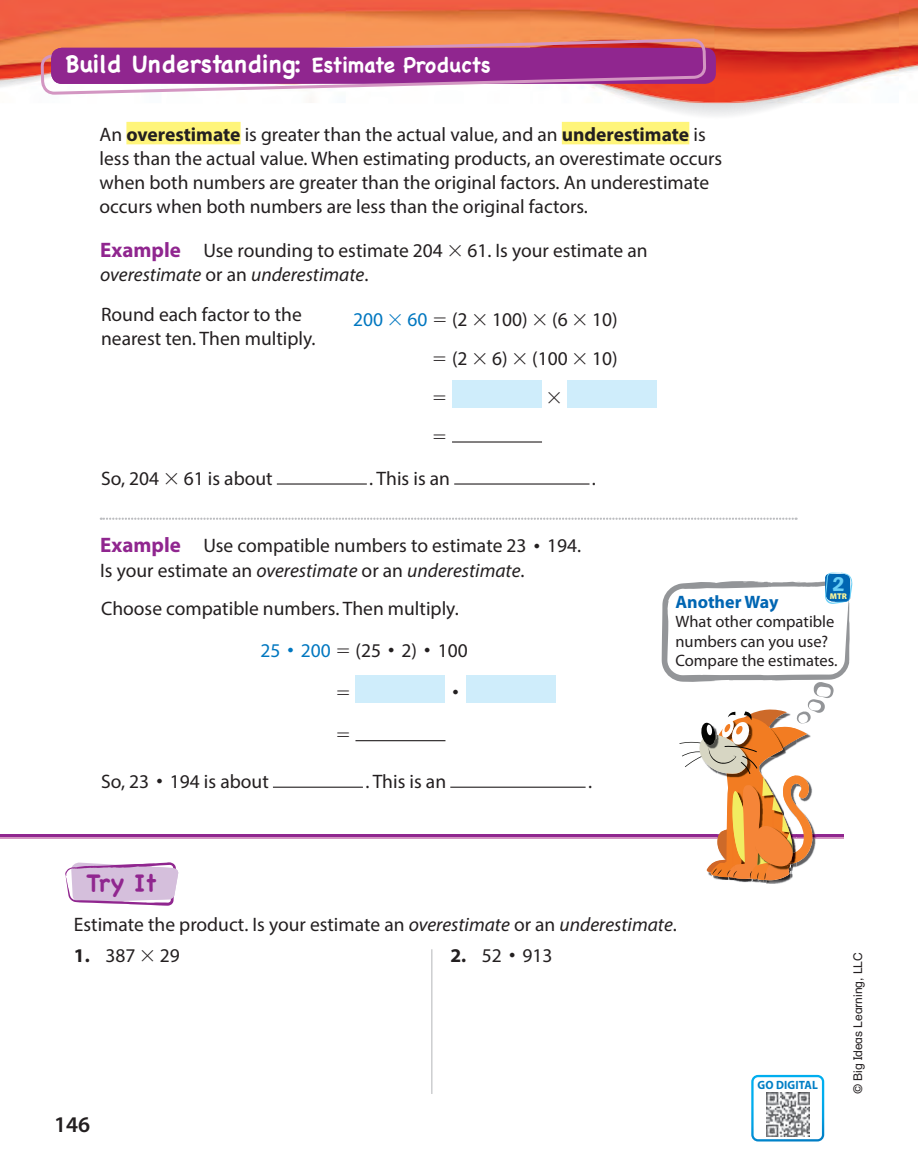
<style>
.page{position:relative;width:918px;height:1175px;background:#fff}
.page>*{position:absolute;margin:0;border:0;box-sizing:border-box;transform-origin:0 0}
.t1{font:700 24px "Chalkboard SE";color:#fff}
.t2{font:700 24px "Chalkboard";color:#90268f}
.t3{font:600 22.5px "Myriad Pro";color:#231f20}
.t4{font:21.9px "Sweater School Xb";color:#6bcff6}
.t5{font:19.5px/24px "Myriad Pro";color:#231f20}
.t6{font:italic 19.5px "Myriad Pro";color:#231f20}
.t7{font:19.5px "Myriad Pro";color:#0077c0}
.t8{font:700 18px "Myriad Pro";color:#0166b3}
.t9{font:16.5px/19.5px "Myriad Pro";color:#231f20}
.t10{font:12px "Helvetica Textbook Com";color:#231f20}
.t11{font:700 12px "Myriad Pro";letter-spacing:.01em;color:#007ec5;scale:.95 1}
.t12{font:900 8.4px "Myriad Pro";color:#fff79a}
.s1{font-size:21px}
.s2{font-weight:700}
.s3{font-weight:700;font-size:21px;color:#90268f}
.s4{font-style:normal}
.s5{font-style:italic}
.s6{color:#0077c0}
.s7{font-weight:700;color:#fff}
</style>
<div class="page">
<svg style="left:708px;top:103px;width:84px;height:13px"></svg>
<img style="left:0;top:0;width:918px;height:54px">
<img style="left:0;top:58px;width:918px;height:45px">
<svg style="left:751px;top:1074px;width:73px;height:67px"></svg>
<div style="left:754px;top:1077px;width:68px;height:62px;background:#fff;border-radius:4px"></div>
<img style="left:766px;top:1092px;width:43px;height:44px">
<svg style="left:65px;top:862px;width:114px;height:43px;background:#d4b9d9"></svg>
<hr style="left:0;top:834px;width:844px;height:4px;background:#90268f">
<hr style="left:0;top:837px;width:844px;height:1px;background:#d396c2">
<svg style="left:40px;top:40px;width:668px;height:105px"></svg>
<div style="left:51px;top:48px;width:562px;height:36px;background:#90268f"></div>
<div style="left:126px;top:122px;width:115px;height:22px;background:#fff57a"></div>
<div style="left:562px;top:122px;width:127px;height:22px;background:#fff57a"></div>
<hr style="left:277px;top:483px;width:90px;height:1px;background:#231f20">
<hr style="left:454px;top:483px;width:136px;height:1px;background:#231f20">
<div style="left:452px;top:380px;width:90px;height:27px;background:#cfedfb"></div>
<div style="left:567px;top:380px;width:90px;height:27px;background:#cfedfb"></div>
<hr style="left:452px;top:441px;width:90px;height:1px;background:#231f20">
<div style="left:355px;top:676px;width:90px;height:27px;background:#cfedfb"></div>
<div style="left:466px;top:676px;width:90px;height:27px;background:#cfedfb"></div>
<hr style="left:355px;top:740px;width:90px;height:1px;background:#231f20">
<hr style="left:273px;top:786px;width:90px;height:1px;background:#231f20">
<hr style="left:450px;top:786px;width:136px;height:1px;background:#231f20">
<svg style="left:101px;top:517px;width:696px;height:3px"></svg>
<hr style="left:431px;top:949px;width:1px;height:145px;background:#bcbdc0">
<svg style="left:662px;top:572px;width:190px;height:311px"></svg>
<p class="t1" style="left:66px;top:45px;width:427px">Build Understanding: <span class="s1">Estimate Products</span></p>
<p class="t5" style="left:100px;top:122px;width:624px">An <span class="s2">overestimate</span> is greater than the actual value, and an <span class="s2">underestimate</span> is less than the actual value. When estimating products, an overestimate occurs when both numbers are greater than the original factors. An underestimate occurs when both numbers are less than the original factors.</p>
<p class="t5" style="left:100px;top:238px;width:344px"><span class="s3">Example</span> Use rounding to estimate 204</p>
<p class="t5" style="left:467px;top:238px;width:182px">61. Is your estimate an</p>
<p class="t6" style="left:100px;top:267px;width:270px">overestimate <span class="s4">or an</span> underestimate<span class="s4">.</span></p>
<p class="t5" style="left:101px;top:302px;width:216px">Round each factor to the nearest ten. Then multiply.</p>
<p class="t7" style="left:353px;top:307px;width:32px">200</p>
<p class="t7" style="left:408px;top:307px;width:22px">60</p>
<p class="t5" style="left:452px;top:307px;width:17px">(2</p>
<p class="t5" style="left:492px;top:307px;width:37px">100)</p>
<p class="t5" style="left:552px;top:307px;width:17px">(6</p>
<p class="t5" style="left:592px;top:307px;width:27px">10)</p>
<p class="t5" style="left:452px;top:346px;width:17px">(2</p>
<p class="t5" style="left:492px;top:346px;width:77px">6) (100</p>
<p class="t5" style="left:592px;top:346px;width:27px">10)</p>
<p class="t5" style="left:101px;top:466px;width:60px">So, 204</p>
<p class="t5" style="left:184px;top:466px;width:90px">61 is about</p>
<p class="t5" style="left:369px;top:466px;width:82px">. This is an</p>
<p class="t5" style="left:592px;top:466px;width:6px">.</p>
<p class="t5" style="left:100px;top:534px;width:483px"><span class="s3">Example</span> Use compatible numbers to estimate 23 ⋅ 194.<br>Is your estimate an <span class="s5">overestimate</span> or an <span class="s5">underestimate</span>.</p>
<p class="t5" style="left:260px;top:587px;width:200px;line-height:42px;text-indent:-159px">Choose compatible numbers. Then multiply.<br><span class="s6">25</span> <span class="s6">⋅ 200</span></p>
<p class="t5" style="left:355px;top:638px;width:114px">(25 ⋅ 2) ⋅ 100</p>
<p class="t5" style="left:101px;top:769px;width:169px">So, 23 ⋅ 194 is about</p>
<p class="t5" style="left:365px;top:769px;width:82px">. This is an</p>
<p class="t5" style="left:588px;top:769px;width:6px">.</p>
<p class="t2" style="left:87px;top:868px;width:72px">Try It</p>
<p class="t4" style="left:832px;top:575px;width:14px">2</p>
<p class="t12" style="left:830px;top:591px;width:19px">MTR</p>
<p class="t8" style="left:675px;top:591px;width:105px">Another Way</p>
<p class="t9" style="left:675px;top:611px;width:164px">What other compatible numbers can you use?<br>Compare the estimates.</p>
<p class="t5" style="left:74px;top:912px;width:604px">Estimate the product. Is your estimate an <span class="s5">overestimate</span> or an <span class="s5">underestimate</span>.</p>
<p class="t5" style="left:74px;top:943px;width:63px"><span class="s7">1.</span> 387</p>
<p class="t5" style="left:160px;top:943px;width:22px">29</p>
<p class="t5" style="left:450px;top:943px;width:104px"><span class="s7">2.</span> 52 ⋅ 913</p>
<p class="t3" style="left:54px;top:1111px;width:38px">146</p>
<p class="t11" style="left:758px;top:1078px;width:65px">GO DIGITAL</p>
<p class="t10" style="left:850px;top:1094px;width:144px;rotate:-90deg">© Big Ideas Learning, LLC</p>
</div>
